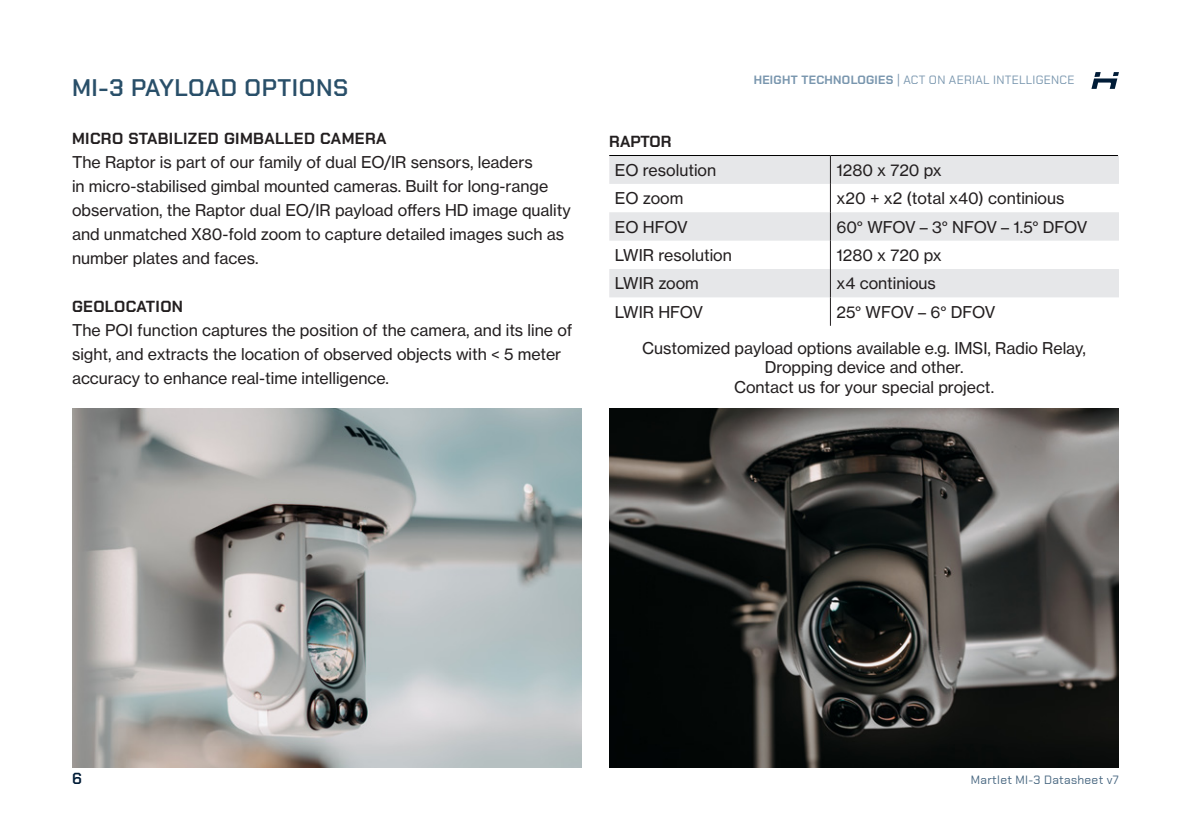
<style>
.page{position:relative;width:1191px;height:840px;background:#fff}
.page>*{position:absolute;margin:0;border:0;box-sizing:border-box;transform-origin:0 0}
.Heading_2{font:600 24px "Chakra Petch";letter-spacing:.025em;color:#294f69}
.Heading_2-2{font:16px/24px "N Haas Grotesk TX Pro 55 Rg";color:#231f20}
.Heading_2-3{font:700 16px "Chakra Petch";letter-spacing:.025em;color:#231f20}
.Heading_2-4{font:16px "N Haas Grotesk TX Pro 55 Rg";letter-spacing:-.02em;color:#231f20}
.Heading_2-5{font:600 16px "Chakra Petch";color:#001c37}
.Heading_2-6{font:12px "Chakra Petch";letter-spacing:.025em;color:#7996ae}
.Heading_2-7{font:12px "Chakra Petch";letter-spacing:.025em;color:#476680}
.s1{font-weight:700}
</style>
<div class="page">
<svg style="left:1091px;top:72px;width:28px;height:17px"></svg>
<img style="left:609px;top:408px;width:510px;height:359px">
<svg style="left:609px;top:155px;width:510px;height:142px;fill:#e6e7e9"></svg>
<hr style="left:609px;top:155px;width:221px;height:1px;background:#000">
<hr style="left:830px;top:155px;width:288px;height:1px;background:#000">
<svg style="left:830px;top:156px;width:1px;height:169px"></svg>
<img style="left:72px;top:408px;width:510px;height:359px">
<p class="Heading_2" style="left:72px;top:74px;width:278px">MI-3 PAYLOAD OPTIONS</p>
<p class="Heading_2-6" style="left:753px;top:73px;width:322px"><span class="s1">HEIGHT TECHNOLOGIES</span> | ACT ON AERIAL INTELLIGENCE</p>
<p class="Heading_2-3" style="left:72px;top:129px;width:316px">MICRO STABILIZED GIMBALLED CAMERA</p>
<p class="Heading_2-2" style="left:72px;top:150px;width:500px">The Raptor is part of our family of dual EO/IR sensors, leaders<br>in micro-stabilised gimbal mounted cameras. Built for long-range observation, the Raptor dual EO/IR payload offers HD image quality and unmatched X80-fold zoom to capture detailed images such as number plates and faces.</p>
<p class="Heading_2-3" style="left:72px;top:297px;width:113px">GEOLOCATION</p>
<p class="Heading_2-2" style="left:72px;top:318px;width:502px">The POI function captures the position of the camera, and its line of</p>
<p class="Heading_2-2" style="left:72px;top:342px;width:491px">sight, and extracts the location of observed objects with &lt; 5 meter</p>
<p class="Heading_2-2" style="left:72px;top:366px;width:318px">accuracy to enhance real-time intelligence.</p>
<p class="Heading_2-3" style="left:609px;top:132px;width:64px">RAPTOR</p>
<p class="Heading_2-2" style="left:615px;top:158px;width:103px">EO resolution</p>
<p class="Heading_2-2" style="left:836px;top:158px;width:107px">1280 x 720 px</p>
<p class="Heading_2-2" style="left:615px;top:186px;width:70px">EO zoom</p>
<p class="Heading_2-2" style="left:836px;top:186px;width:229px">x20 + x2 (total x40) continious</p>
<p class="Heading_2-2" style="left:615px;top:215px;width:74px">EO HFOV</p>
<p class="Heading_2-4" style="left:836px;top:217px;width:252px">60° WFOV – 3° NFOV – 1.5° DFOV</p>
<p class="Heading_2-2" style="left:615px;top:243px;width:118px">LWIR resolution</p>
<p class="Heading_2-2" style="left:836px;top:243px;width:107px">1280 x 720 px</p>
<p class="Heading_2-2" style="left:615px;top:271px;width:85px">LWIR zoom</p>
<p class="Heading_2-2" style="left:836px;top:271px;width:101px">x4 continious</p>
<p class="Heading_2-2" style="left:615px;top:300px;width:90px">LWIR HFOV</p>
<p class="Heading_2-4" style="left:836px;top:302px;width:160px">25° WFOV – 6° DFOV</p>
<p class="Heading_2-2" style="left:642px;top:338px;width:445px;line-height:19.2px;text-align:center">Customized payload options available e.g. IMSI, Radio Relay,<br>Dropping device and other.</p>
<p class="Heading_2-2" style="left:734px;top:374px;width:262px">Contact us for your special project.</p>
<p class="Heading_2-5" style="left:72px;top:768px;width:11px">6</p>
<p class="Heading_2-7" style="left:970px;top:772px;width:150px">Martlet MI-3 Datasheet v7</p>
</div>
